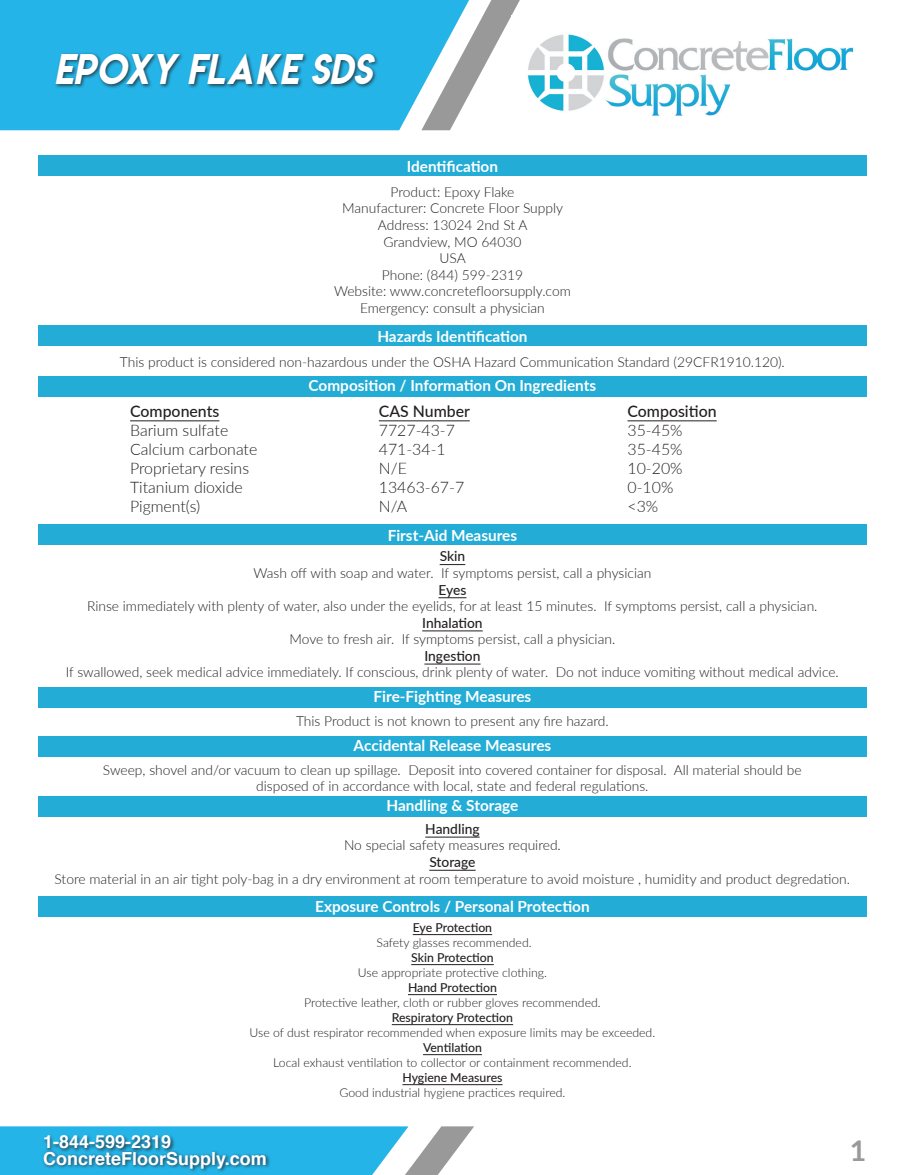
<style>
.page{position:relative;width:905px;height:1175px;background:#fff}
.page>*{position:absolute;margin:0;border:0;box-sizing:border-box;transform-origin:0 0}
.Category_Header{font:38.1px "Lemon Milkitalic";color:#fff}
.t1{font:700 28.5px "Lato";color:#999}
.t2{font:700 18px "Helvetica";color:#fff}
.Category_Header-2{font:300 15.9px "Lato";color:#231f20}
.Category_Header-3{font:500 15.9px "Lato";color:#231f20}
.Category_Header-4{font:700 15.3px "Lato";color:#fff}
.Category_Header-5{font:300 13.8px/16.5px "Lato";color:#231f20;text-align:center}
.Category_Header-6{font:500 13.8px "Lato";color:#231f20}
.Category_Header-7{font:300 12.3px "Lato";color:#231f20}
.Category_Header-8{font:500 12.3px "Lato";color:#231f20}
</style>
<div class="page">
<div style="left:0;top:0;width:378px;height:130px;background:#24b4e8"></div>
<svg style="left:378px;top:0;width:489px;height:176px"></svg>
<svg style="left:772px;top:0;width:95px;height:168px"></svg>
<svg style="left:0;top:1126px;width:474px;height:48px"></svg>
<div style="left:42px;top:1150px;width:229px;height:23px;background:#231f20;opacity:.75"></div>
<div style="left:42px;top:1134px;width:134px;height:19px;background:#231f20;opacity:.75"></div>
<img style="left:511px;top:15px;width:356px;height:119px">
<div style="left:38px;top:326px;width:828px;height:20px;background:#23acd5"></div>
<div style="left:38px;top:155px;width:828px;height:21px;background:#23acd5"></div>
<div style="left:38px;top:376px;width:828px;height:20px;background:#23acd5"></div>
<div style="left:38px;top:524px;width:828px;height:21px;background:#23acd5"></div>
<div style="left:38px;top:796px;width:828px;height:21px;background:#23acd5"></div>
<div style="left:38px;top:687px;width:828px;height:20px;background:#23acd5"></div>
<div style="left:38px;top:736px;width:828px;height:20px;background:#23acd5"></div>
<hr style="left:425px;top:836px;width:54px;height:1px;background:#231f20">
<hr style="left:429px;top:870px;width:46px;height:1px;background:#231f20">
<svg style="left:439px;top:564px;width:26px;height:1px"></svg>
<svg style="left:438px;top:597px;width:28px;height:1px"></svg>
<hr style="left:422px;top:630px;width:60px;height:1px;background:#231f20">
<hr style="left:424px;top:663px;width:56px;height:1px;background:#231f20">
<hr style="left:130px;top:420px;width:89px;height:1px;background:#231f20">
<hr style="left:379px;top:420px;width:90px;height:1px;background:#231f20">
<hr style="left:627px;top:420px;width:89px;height:1px;background:#231f20">
<div style="left:38px;top:896px;width:828px;height:20px;background:#23acd5"></div>
<hr style="left:413px;top:934px;width:79px;height:1px;background:#231f20">
<hr style="left:411px;top:964px;width:83px;height:1px;background:#231f20">
<hr style="left:408px;top:994px;width:89px;height:1px;background:#231f20">
<hr style="left:392px;top:1024px;width:121px;height:1px;background:#231f20">
<hr style="left:423px;top:1054px;width:59px;height:1px;background:#231f20">
<hr style="left:402px;top:1084px;width:100px;height:1px;background:#231f20">
<div style="left:54px;top:52px;width:325px;height:37px;background:#231f20;opacity:.75"></div>
<p class="Category_Header" style="left:54px;top:42px;width:319px">EPOXY FLAKE SDS</p>
<p class="Category_Header-4" style="left:407px;top:155px;width:93px">Identification</p>
<p class="Category_Header-5" style="left:390px;top:183px;width:125px">Product: Epoxy Flake</p>
<p class="Category_Header-5" style="left:342px;top:200px;width:222px">Manufacturer: Concrete Floor Supply</p>
<p class="Category_Header-5" style="left:378px;top:216px;width:151px">Address: 13024 2nd St A</p>
<p class="Category_Header-5" style="left:383px;top:233px;width:140px">Grandview, MO 64030</p>
<p class="Category_Header-5" style="left:439px;top:249px;width:28px">USA</p>
<p class="Category_Header-5" style="left:382px;top:266px;width:143px">Phone: (844) 599-2319</p>
<p class="Category_Header-5" style="left:334px;top:282px;width:238px">Website: www.concretefloorsupply.com</p>
<p class="Category_Header-5" style="left:360px;top:299px;width:186px">Emergency: consult a physician</p>
<p class="Category_Header-4" style="left:377px;top:325px;width:152px">Hazards Identification</p>
<p class="Category_Header-5" style="left:120px;top:353px;width:666px">This product is considered non-hazardous under the OSHA Hazard Communication Standard (29CFR1910.120).</p>
<p class="Category_Header-3" style="left:130px;top:400px;width:91px">Components</p>
<p class="Category_Header-2" style="left:130px;top:419px;width:100px">Barium sulfate</p>
<p class="Category_Header-2" style="left:130px;top:438px;width:129px">Calcium carbonate</p>
<p class="Category_Header-2" style="left:130px;top:457px;width:120px">Proprietary resins</p>
<p class="Category_Header-2" style="left:130px;top:476px;width:114px">Titanium dioxide</p>
<p class="Category_Header-2" style="left:130px;top:496px;width:72px">Pigment(s)</p>
<p class="Category_Header-4" style="left:308px;top:374px;width:289px">Composition / Information On Ingredients</p>
<p class="Category_Header-3" style="left:379px;top:400px;width:93px">CAS Number</p>
<p class="Category_Header-2" style="left:379px;top:419px;width:78px">7727-43-7</p>
<p class="Category_Header-2" style="left:379px;top:438px;width:69px">471-34-1</p>
<p class="Category_Header-2" style="left:379px;top:457px;width:30px">N/E</p>
<p class="Category_Header-2" style="left:379px;top:476px;width:87px">13463-67-7</p>
<p class="Category_Header-2" style="left:379px;top:496px;width:30px">N/A</p>
<p class="Category_Header-4" style="left:387px;top:524px;width:131px">First-Aid Measures</p>
<p class="Category_Header-3" style="left:627px;top:400px;width:91px">Composition</p>
<p class="Category_Header-2" style="left:627px;top:419px;width:57px">35-45%</p>
<p class="Category_Header-2" style="left:627px;top:438px;width:57px">35-45%</p>
<p class="Category_Header-2" style="left:627px;top:457px;width:57px">10-20%</p>
<p class="Category_Header-2" style="left:627px;top:476px;width:47px">0-10%</p>
<p class="Category_Header-2" style="left:627px;top:496px;width:32px">&lt;3%</p>
<p class="Category_Header-6" style="left:439px;top:546px;width:27px">Skin</p>
<p class="Category_Header-5" style="left:253px;top:564px;width:399px">Wash off with soap and water. If symptoms persist, call a physician</p>
<p class="Category_Header-6" style="left:438px;top:579px;width:29px">Eyes</p>
<p class="Category_Header-5" style="left:87px;top:597px;width:731px">Rinse immediately with plenty of water, also under the eyelids, for at least 15 minutes. If symptoms persist, call a physician.</p>
<p class="Category_Header-6" style="left:422px;top:612px;width:62px">Inhalation</p>
<p class="Category_Header-5" style="left:289px;top:630px;width:327px">Move to fresh air. If symptoms persist, call a physician.</p>
<p class="Category_Header-6" style="left:424px;top:646px;width:58px">Ingestion</p>
<p class="Category_Header-5" style="left:66px;top:663px;width:774px">If swallowed, seek medical advice immediately. If conscious, drink plenty of water. Do not induce vomiting without medical advice.</p>
<p class="Category_Header-4" style="left:373px;top:685px;width:159px">Fire-Fighting Measures</p>
<p class="Category_Header-5" style="left:296px;top:712px;width:314px">This Product is not known to present any fire hazard.</p>
<p class="Category_Header-4" style="left:353px;top:734px;width:199px">Accidental Release Measures</p>
<p class="Category_Header-5" style="left:103px;top:761px;width:700px">Sweep, shovel and/or vacuum to clean up spillage. Deposit into covered container for disposal. All material should be disposed of in accordance with local, state and federal regulations.</p>
<p class="Category_Header-6" style="left:425px;top:819px;width:56px">Handling</p>
<p class="Category_Header-5" style="left:344px;top:836px;width:218px">No special safety measures required.</p>
<p class="Category_Header-6" style="left:429px;top:852px;width:48px">Storage</p>
<p class="Category_Header-5" style="left:55px;top:870px;width:797px">Store material in an air tight poly-bag in a dry environment at room temperature to avoid moisture , humidity and product degredation.</p>
<p class="Category_Header-4" style="left:386px;top:794px;width:133px">Handling &amp; Storage</p>
<h3 class="t2" style="left:43px;top:1127px;width:130px">1-844-599-2319</h3>
<p class="Category_Header-4" style="left:315px;top:895px;width:276px">Exposure Controls / Personal Protection</p>
<p class="Category_Header-8" style="left:413px;top:918px;width:81px">Eye Protection</p>
<p class="Category_Header-7" style="left:376px;top:933px;width:156px">Safety glasses recommended.</p>
<p class="Category_Header-8" style="left:411px;top:948px;width:84px">Skin Protection</p>
<p class="Category_Header-7" style="left:358px;top:963px;width:190px">Use appropriate protective clothing.</p>
<p class="Category_Header-8" style="left:408px;top:978px;width:90px">Hand Protection</p>
<p class="Category_Header-7" style="left:304px;top:993px;width:298px">Protective leather, cloth or rubber gloves recommended.</p>
<p class="Category_Header-8" style="left:392px;top:1008px;width:123px">Respiratory Protection</p>
<p class="Category_Header-7" style="left:249px;top:1023px;width:407px">Use of dust respirator recommended when exposure limits may be exceeded.</p>
<p class="Category_Header-8" style="left:423px;top:1038px;width:60px">Ventilation</p>
<p class="Category_Header-7" style="left:273px;top:1053px;width:360px">Local exhaust ventilation to collector or containment recommended.</p>
<p class="Category_Header-8" style="left:402px;top:1068px;width:102px">Hygiene Measures</p>
<p class="Category_Header-7" style="left:339px;top:1083px;width:227px">Good industrial hygiene practices required.</p>
<h3 class="t2" style="left:43px;top:1143px;width:225px">ConcreteFloorSupply.com</h3>
<h2 class="t1" style="left:849px;top:1129px;width:18px">1</h2>
</div>
